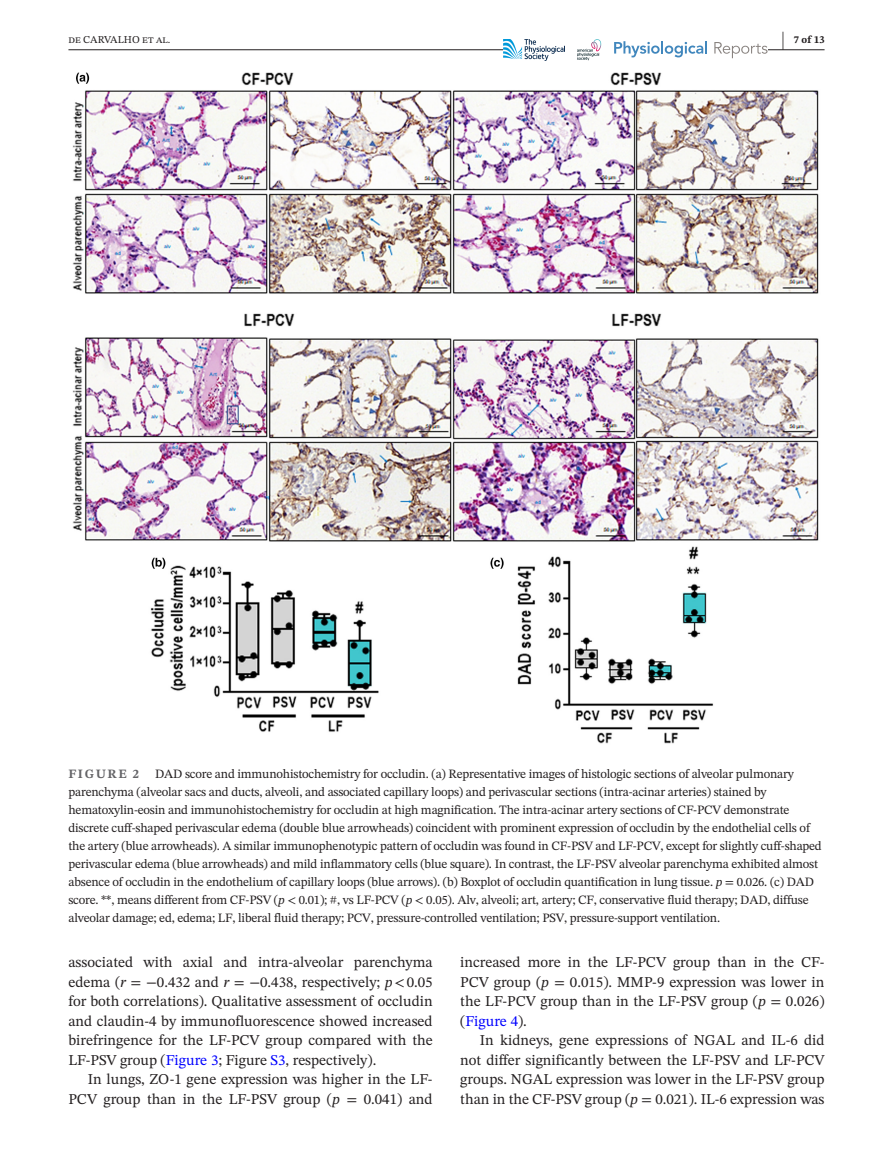
<style>
.page{position:relative;width:893px;height:1174px;background:#fff}
.page>*{position:absolute;margin:0;border:0;box-sizing:border-box;transform-origin:0 0}
.t1{font:700 21px "STIX Two Text";color:#231f20;scale:.42 1}
.t2{font:15px/19.5px "STIX Two Text";color:#231f20;text-align:justify}
.t3{font:12.75px/18px "STIX Two Text";letter-spacing:-.015em;color:#231f20}
.t4{font:700 12.75px "STIX Two Text";letter-spacing:.125em;color:#636366}
.t5{font:10.5px "STIX Two Text";color:#231f20}
.t6{font:700 10.5px "STIX Two Text";color:#231f20}
.s1{font-style:italic}
.s2{font-family:"STIX"}
.s3{color:#00f}
</style>
<div class="page">
<hr style="left:68px;top:49px;width:756px;height:1px;background:#231f20">
<div style="left:503px;top:39px;width:264px;height:21px;background:#fff"></div>
<svg style="left:577px;top:39px;width:24px;height:21px"></svg>
<img style="left:503px;top:39px;width:62px;height:21px">
<svg style="left:614px;top:41px;width:93px;height:16px"></svg>
<svg style="left:714px;top:42px;width:53px;height:16px"></svg>
<img style="left:72px;top:72px;width:747px;height:672px">
<h1 class="t1" style="left:782px;top:24px;width:8px">|</h1>
<p class="t5" style="left:68px;top:32px;width:104px">de CARVALHO et al.</p>
<p class="t6" style="left:794px;top:32px;width:32px">7 of 13</p>
<p class="t3" style="left:68px;top:764px;width:755px;text-indent:87px">DAD score and immunohistochemistry for occludin. (a) Representative images of histologic sections of alveolar pulmonary parenchyma (alveolar sacs and ducts, alveoli, and associated capillary loops) and perivascular sections (intra-acinar arteries) stained by hematoxylin-eosin and immunohistochemistry for occludin at high magnification. The intra-acinar artery sections of CF-PCV demonstrate discrete cuff-shaped perivascular edema (double blue arrowheads) coincident with prominent expression of occludin by the endothelial cells of the artery (blue arrowheads). A similar immunophenotypic pattern of occludin was found in CF-PSV and LF-PCV, except for slightly cuff-shaped perivascular edema (blue arrowheads) and mild inflammatory cells (blue square). In contrast, the LF-PSV alveolar parenchyma exhibited almost absence of occludin in the endothelium of capillary loops (blue arrows). (b) Boxplot of occludin quantification in lung tissue. <span class="s1">p</span> <span class="s2">=</span> 0.026. (c) DAD score. **, means different from CF-PSV (<span class="s1">p</span> <span class="s2">&lt;</span> 0.01); #, vs LF-PCV (<span class="s1">p</span> <span class="s2">&lt;</span> 0.05). Alv, alveoli; art, artery; CF, conservative fluid therapy; DAD, diffuse alveolar damage; ed, edema; LF, liberal fluid therapy; PCV, pressure-controlled ventilation; PSV, pressure-support ventilation.</p>
<p class="t4" style="left:68px;top:764px;width:72px">FIGURE 2</p>
<p class="t2" style="left:68px;top:952px;width:366px">associated with axial and intra-alveolar parenchyma edema (<span class="s1">r</span> <span class="s2">=</span> −0.432 and <span class="s1">r</span> <span class="s2">=</span> −0.438, respectively; <span class="s1">p</span><span class="s2">&lt;</span>0.05 for both correlations). Qualitative assessment of occludin and claudin-4 by immunofluorescence showed increased birefringence for the LF-PCV group compared with the LF-PSV group (<span class="s3">Figure 3</span>; Figure <span class="s3">S3</span>, respectively).</p>
<p class="t2" style="left:68px;top:1069px;width:366px;text-align:right">In lungs, ZO-1 gene expression was higher in the LF-<br>PCV group than in the LF-PSV group (<span class="s1">p</span> <span class="s2">=</span> 0.041) and</p>
<p class="t2" style="left:460px;top:952px;width:366px">increased more in the LF-PCV group than in the CF-PCV group (<span class="s1">p</span> <span class="s2">=</span> 0.015). MMP-9 expression was lower in the LF-PCV group than in the LF-PSV group (<span class="s1">p</span> <span class="s2">=</span> 0.026) (<span class="s3">Figure 4</span>).</p>
<p class="t2" style="left:460px;top:1030px;width:366px;text-indent:20px">In kidneys, gene expressions of NGAL and IL-6 did not differ significantly between the LF-PSV and LF-PCV groups. NGAL expression was lower in the LF-PSV group than in the CF-PSV group (<span class="s1">p</span> <span class="s2">=</span> 0.021). IL-6 expression was</p>
</div>
